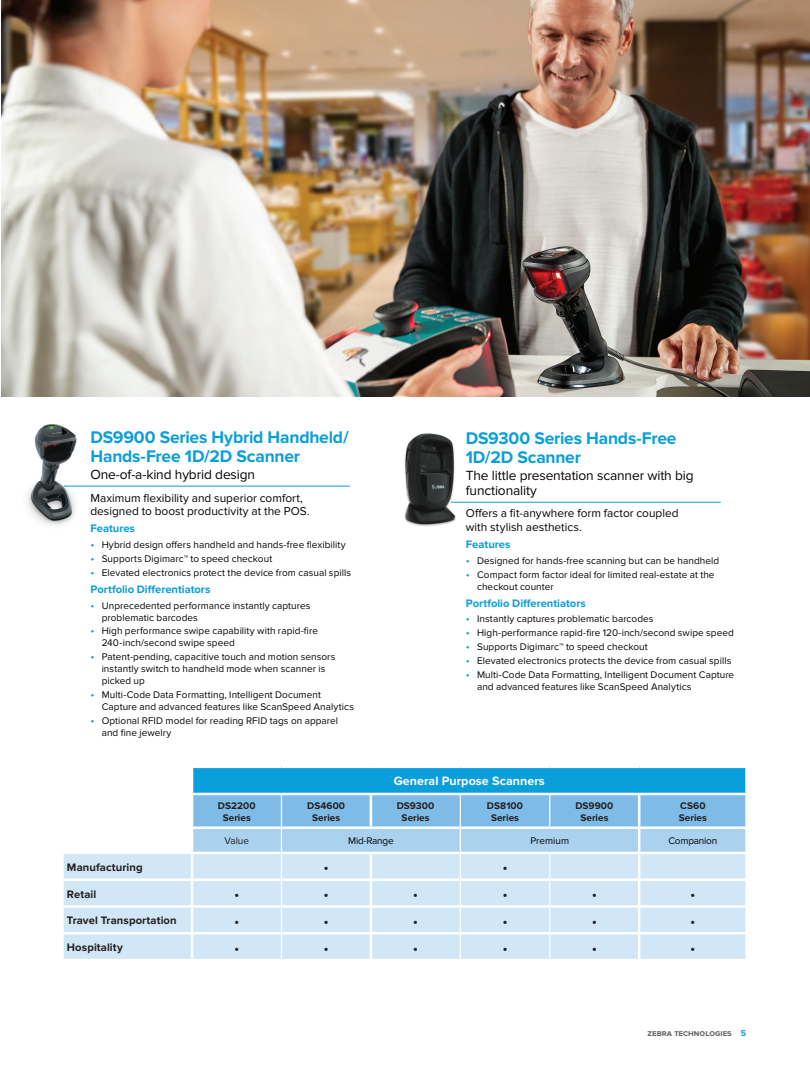
<style>
.page{position:relative;width:810px;height:1080px;background:#fff}
.page>*{position:absolute;margin:0;border:0;box-sizing:border-box;transform-origin:0 0}
.t1{font:700 17.5px/18.8px "Proxima Nova";letter-spacing:-.01em;color:#0a9edb}
.t2{font:15px "Proxima Nova";color:#231f20}
.t3{font:13.75px/15px "Proxima Nova";letter-spacing:-.01em;color:#040503}
.t4{font:700 12.5px "Proxima Nova";letter-spacing:.01em;color:#fff}
.t5{font:11.88px/13.8px "Proxima Nova";color:#040503}
.t6{font:700 11.25px "Proxima Nova";letter-spacing:-.005em;color:#0a9edb}
.t7{font:700 11.25px "Proxima Nova";letter-spacing:.005em;color:#231f20}
.t8{font:10px/11.9px "Proxima Nova";letter-spacing:.005em;color:#040503}
.t9{font:700 10px/12.5px "Proxima Nova";letter-spacing:.005em;color:#231f20;text-align:center}
.t10{font:10px "Proxima Nova";letter-spacing:-.02em;color:#040503}
.t11{font:10px "Proxima Nova";color:#231f20}
.t12{font:700 8.75px "Proxima Nova";color:#656666}
.s1{font-size:11.25px;color:#0a9edb}
.s2{color:#0a9edb}
</style>
<div class="page">
<hr style="left:451px;top:502px;width:270px;height:1px;background:#0a9edb">
<img style="left:404px;top:433px;width:61px;height:94px">
<img style="left:1px;top:0;width:809px;height:396px">
<img style="left:26px;top:424px;width:52px;height:102px">
<hr style="left:64px;top:486px;width:286px;height:1px;background:#0a9edb">
<div style="left:192px;top:767px;width:555px;height:27px;background:#0a9edb"></div>
<div style="left:64px;top:854px;width:127px;height:105px;background:#d1e6f6"></div>
<hr style="left:192px;top:766px;width:89px;height:2px;background:#fff">
<hr style="left:191px;top:768px;width:2px;height:25px;background:#fff">
<hr style="left:281px;top:766px;width:90px;height:2px;background:#fff">
<hr style="left:371px;top:766px;width:89px;height:2px;background:#fff">
<hr style="left:460px;top:766px;width:90px;height:2px;background:#fff">
<hr style="left:550px;top:766px;width:89px;height:2px;background:#fff">
<hr style="left:639px;top:766px;width:109px;height:2px;background:#fff">
<hr style="left:745px;top:768px;width:3px;height:25px;background:#fff">
<hr style="left:192px;top:793px;width:89px;height:2px;background:#fff">
<hr style="left:281px;top:793px;width:90px;height:2px;background:#fff">
<hr style="left:371px;top:793px;width:89px;height:2px;background:#fff">
<hr style="left:460px;top:793px;width:90px;height:2px;background:#fff">
<hr style="left:550px;top:793px;width:89px;height:2px;background:#fff">
<hr style="left:639px;top:793px;width:109px;height:2px;background:#fff">
<hr style="left:61px;top:878px;width:131px;height:3px;background:#fff">
<hr style="left:61px;top:905px;width:131px;height:3px;background:#fff">
<hr style="left:61px;top:932px;width:131px;height:3px;background:#fff">
<svg style="left:192px;top:794px;width:555px;height:165px"></svg>
<h1 class="t1" style="left:90px;top:429px;width:260px">DS9900 Series Hybrid Handheld/<br>Hands-Free 1D/2D Scanner</h1>
<h3 class="t3" style="left:90px;top:467px;width:166px">One-of-a-kind hybrid design</h3>
<p class="t5" style="left:90px;top:491px;width:221px">Maximum flexibility and superior comfort, designed to boost productivity at the POS.</p>
<p class="t6" style="left:90px;top:522px;width:46px">Features</p>
<p class="t8" style="left:90px;top:539px;width:257px"><span class="s1">•</span> Hybrid design offers handheld and hands-free flexibility</p>
<p class="t8" style="left:90px;top:553px;width:183px"><span class="s1">•</span> Supports Digimarc™ to speed checkout</p>
<p class="t8" style="left:90px;top:567px;width:262px"><span class="s1">•</span> Elevated electronics protect the device from casual spills</p>
<p class="t6" style="left:90px;top:583px;width:122px">Portfolio Differentiators</p>
<p class="t8" style="left:102px;top:600px;width:210px;text-indent:-11px"><span class="s1">•</span> Unprecedented performance instantly captures problematic barcodes</p>
<p class="t8" style="left:102px;top:625px;width:218px;text-indent:-11px"><span class="s1">•</span> High performance swipe capability with rapid-fire<br>240-inch/second swipe speed</p>
<p class="t8" style="left:102px;top:651px;width:235px;text-indent:-11px"><span class="s1">•</span> Patent-pending, capacitive touch and motion sensors instantly switch to handheld mode when scanner is picked up</p>
<p class="t8" style="left:102px;top:689px;width:254px;text-indent:-11px"><span class="s1">•</span> Multi-Code Data Formatting, Intelligent Document<br>Capture and advanced features like ScanSpeed Analytics</p>
<p class="t8" style="left:102px;top:715px;width:238px;text-indent:-11px"><span class="s1">•</span> Optional RFID model for reading RFID tags on apparel and fine jewelry</p>
<h1 class="t1" style="left:466px;top:429px;width:212px">DS9300 Series Hands-Free<br>1D/2D Scanner</h1>
<h3 class="t3" style="left:466px;top:468px;width:229px">The little presentation scanner with big functionality</h3>
<p class="t5" style="left:466px;top:507px;width:214px">Offers a fit-anywhere form factor coupled with stylish aesthetics.</p>
<p class="t6" style="left:466px;top:538px;width:46px">Features</p>
<p class="t8" style="left:466px;top:555px;width:255px"><span class="s1">•</span> Designed for hands-free scanning but can be handheld</p>
<p class="t8" style="left:477px;top:569px;width:239px;text-indent:-11px"><span class="s1">•</span> Compact form factor ideal for limited real-estate at the checkout counter</p>
<p class="t6" style="left:466px;top:596px;width:122px">Portfolio Differentiators</p>
<p class="t8" style="left:466px;top:613px;width:189px"><span class="s1">•</span> Instantly captures problematic barcodes</p>
<p class="t8" style="left:466px;top:627px;width:270px"><span class="s1">•</span> High-performance rapid-fire 120-inch/second swipe speed</p>
<p class="t8" style="left:466px;top:641px;width:183px"><span class="s1">•</span> Supports Digimarc™ to speed checkout</p>
<p class="t8" style="left:466px;top:655px;width:267px"><span class="s1">•</span> Elevated electronics protects the device from casual spills</p>
<p class="t8" style="left:477px;top:669px;width:259px;text-indent:-11px"><span class="s1">•</span> Multi-Code Data Formatting, Intelligent Document Capture and advanced features like ScanSpeed Analytics</p>
<p class="t4" style="left:394px;top:774px;width:153px">General Purpose Scanners</p>
<p class="t9" style="left:218px;top:799px;width:39px">DS2200<br>Series</p>
<p class="t9" style="left:307px;top:799px;width:39px">DS4600<br>Series</p>
<p class="t9" style="left:397px;top:799px;width:39px">DS9300<br>Series</p>
<p class="t9" style="left:487px;top:799px;width:38px">DS8100<br>Series</p>
<p class="t9" style="left:575px;top:799px;width:40px">DS9900<br>Series</p>
<p class="t9" style="left:679px;top:799px;width:30px;text-align:left">CS60<br>Series</p>
<p class="t11" style="left:224px;top:835px;width:26px">Value</p>
<p class="t10" style="left:348px;top:835px;width:47px">Mid-Range</p>
<p class="t8" style="left:530px;top:835px;width:40px">Premium</p>
<p class="t10" style="left:668px;top:835px;width:50px">Companion</p>
<p class="t7" style="left:67px;top:861px;width:77px">Manufacturing</p>
<h2 class="t2" style="left:324px;top:859px;width:7px">•</h2>
<h2 class="t2" style="left:502px;top:859px;width:7px">•</h2>
<p class="t7" style="left:67px;top:887px;width:31px">Retail</p>
<h2 class="t2" style="left:234px;top:885px;width:7px">•</h2>
<h2 class="t2" style="left:324px;top:885px;width:7px">•</h2>
<h2 class="t2" style="left:413px;top:885px;width:7px">•</h2>
<h2 class="t2" style="left:502px;top:885px;width:7px">•</h2>
<h2 class="t2" style="left:592px;top:885px;width:7px">•</h2>
<h2 class="t2" style="left:690px;top:885px;width:7px">•</h2>
<p class="t7" style="left:67px;top:914px;width:111px">Travel Transportation</p>
<h2 class="t2" style="left:234px;top:912px;width:7px">•</h2>
<h2 class="t2" style="left:324px;top:912px;width:7px">•</h2>
<h2 class="t2" style="left:413px;top:912px;width:7px">•</h2>
<h2 class="t2" style="left:502px;top:912px;width:7px">•</h2>
<h2 class="t2" style="left:592px;top:912px;width:7px">•</h2>
<h2 class="t2" style="left:690px;top:912px;width:7px">•</h2>
<p class="t7" style="left:67px;top:941px;width:57px">Hospitality</p>
<h2 class="t2" style="left:234px;top:939px;width:7px">•</h2>
<h2 class="t2" style="left:324px;top:939px;width:7px">•</h2>
<h2 class="t2" style="left:413px;top:939px;width:7px">•</h2>
<h2 class="t2" style="left:502px;top:939px;width:7px">•</h2>
<h2 class="t2" style="left:592px;top:939px;width:7px">•</h2>
<h2 class="t2" style="left:690px;top:939px;width:7px">•</h2>
<p class="t12" style="left:648px;top:1028px;width:100px">zebra technologies <span class="s2">5</span></p>
</div>
